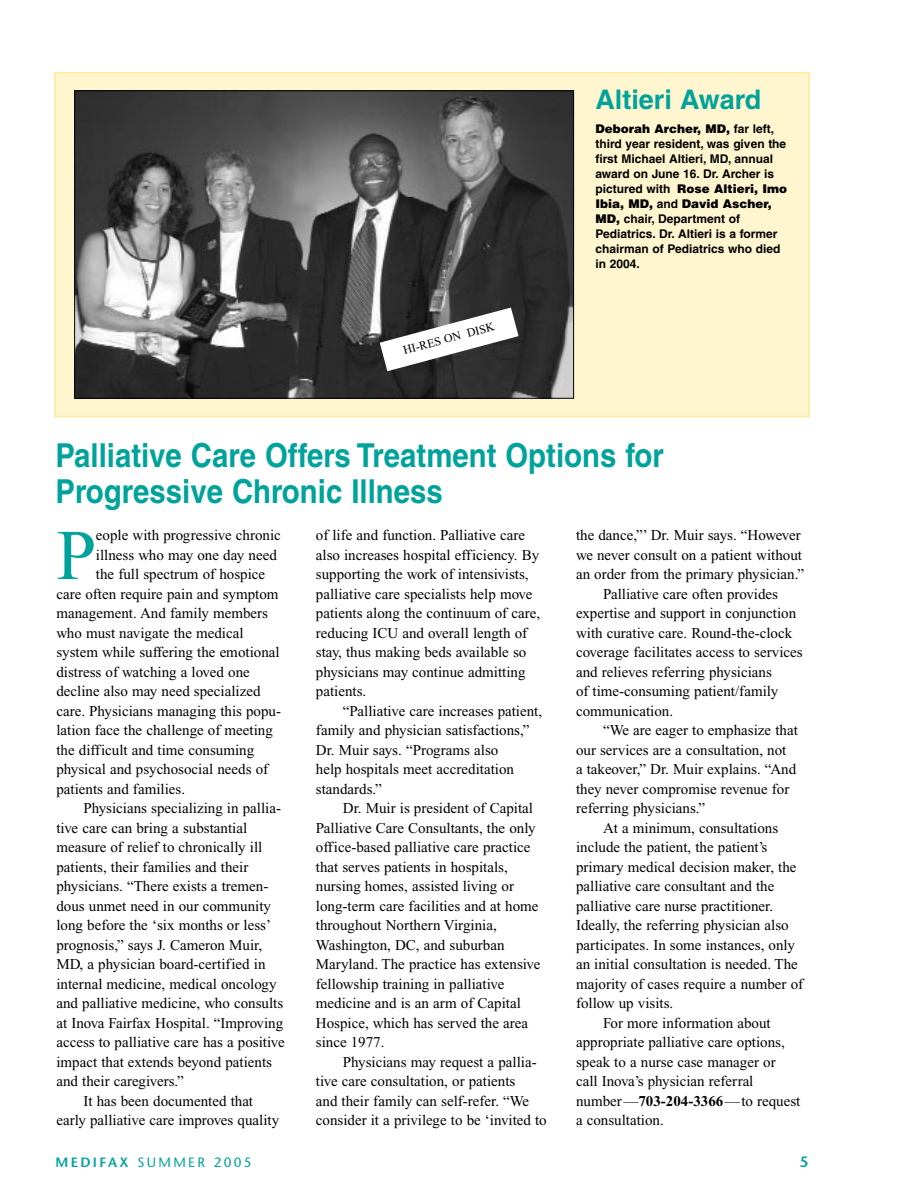
<style>
.page{position:relative;width:918px;height:1188px;background:#fff}
.page>*{position:absolute;margin:0;border:0;box-sizing:border-box;transform-origin:0 0}
.t1{font:71.25px "Times New Roman";color:#00a39b}
.t2{font:700 33px/36px "Helvetica";color:#00a39b;scale:.89 1}
.t3{font:700 27px "Helvetica";color:#00a39b}
.t4{font:15px/19.5px "Times New Roman";color:#000}
.t5{font:600 15px "Stone Sans";color:#00a39b}
.t6{font:13.5px "Stone Sans";letter-spacing:.17em;color:#00a39b}
.t7{font:700 12px/15px "Helvetica";color:#000}
.t8{font:12px "Times New Roman";color:#000}
.s1{font-weight:900}
.s2{font-weight:700}
.s3{font-weight:600}
</style>
<div class="page">
<div style="left:55px;top:73px;width:754px;height:344px;background:#fff6cf"></div>
<div style="left:54px;top:72px;width:756px;height:345px;border:2px solid #fdec96"></div>
<img style="left:76px;top:92px;width:496px;height:305px">
<div style="left:74px;top:90px;width:500px;height:309px;border:1px solid #000"></div>
<svg style="left:380px;top:308px;width:139px;height:63px;background:#8f8f8f"></svg>
<p class="t8" style="left:402px;top:346px;width:95px;rotate:-15deg">HI-RES ON DISK</p>
<h3 class="t3" style="left:595px;top:89px;width:167px">Altieri Award</h3>
<p class="t7" style="left:595px;top:122px;width:193px"><span class="s1">Deborah Archer, MD,</span> far left, third year resident, was given the first Michael Altieri, MD, annual award on June 16. Dr. Archer is pictured with <span class="s1">Rose Altieri, Imo<br>Ibia, MD,</span> and <span class="s1">David Ascher,<br>MD,</span> chair, Department of<br>Pediatrics. Dr. Altieri is a former chairman of Pediatrics who died in 2004.</p>
<h2 class="t2" style="left:56px;top:441px;width:685px">Palliative Care Offers Treatment Options for<br>Progressive Chronic Illness</h2>
<h1 class="t1" style="left:56px;top:530px;width:41px">P</h1>
<p class="t4" style="left:96px;top:527px;width:186px">eople with progressive chronic</p>
<p class="t4" style="left:576px;top:527px;width:226px">the dance,”’ Dr. Muir says. “However</p>
<p class="t4" style="left:576px;top:546px;width:228px">we never consult on a patient without</p>
<p class="t4" style="left:576px;top:566px;width:230px">an order from the primary physician.”</p>
<p class="t4" style="left:603px;top:585px;width:176px">Palliative care often provides</p>
<p class="t4" style="left:576px;top:605px;width:222px">expertise and support in conjunction</p>
<p class="t4" style="left:576px;top:624px;width:218px">with curative care. Round-the-clock</p>
<p class="t4" style="left:576px;top:644px;width:228px">coverage facilitates access to services</p>
<p class="t4" style="left:576px;top:663px;width:197px">and relieves referring physicians</p>
<p class="t4" style="left:576px;top:683px;width:204px">of time-consuming patient/family</p>
<p class="t4" style="left:576px;top:702px;width:99px">communication.</p>
<p class="t4" style="left:603px;top:722px;width:196px">“We are eager to emphasize that</p>
<p class="t4" style="left:576px;top:741px;width:212px">our services are a consultation, not</p>
<p class="t4" style="left:576px;top:761px;width:222px">a takeover,” Dr. Muir explains. “And</p>
<p class="t4" style="left:576px;top:780px;width:215px">they never compromise revenue for</p>
<p class="t4" style="left:576px;top:800px;width:131px">referring physicians.”</p>
<p class="t4" style="left:603px;top:819px;width:177px">At a minimum, consultations</p>
<p class="t4" style="left:576px;top:839px;width:193px">include the patient, the patient’s</p>
<p class="t4" style="left:576px;top:858px;width:222px">primary medical decision maker, the</p>
<p class="t4" style="left:576px;top:878px;width:200px">palliative care consultant and the</p>
<p class="t4" style="left:576px;top:897px;width:199px">palliative care nurse practitioner.</p>
<p class="t4" style="left:576px;top:917px;width:214px">Ideally, the referring physician also</p>
<p class="t4" style="left:576px;top:936px;width:220px">participates. In some instances, only</p>
<p class="t4" style="left:576px;top:956px;width:223px">an initial consultation is needed. The</p>
<p class="t4" style="left:576px;top:975px;width:229px">majority of cases require a number of</p>
<p class="t4" style="left:576px;top:995px;width:99px">follow up visits.</p>
<p class="t4" style="left:603px;top:1014px;width:169px">For more information about</p>
<p class="t4" style="left:576px;top:1034px;width:210px">appropriate palliative care options,</p>
<p class="t4" style="left:576px;top:1053px;width:201px">speak to a nurse case manager or</p>
<p class="t4" style="left:576px;top:1073px;width:179px">call Inova’s physician referral</p>
<p class="t4" style="left:576px;top:1092px;width:226px">number—<span class="s2">703-204-3366</span>—to request</p>
<p class="t4" style="left:576px;top:1112px;width:89px">a consultation.</p>
<p class="t4" style="left:316px;top:527px;width:226px">of life and function. Palliative care also increases hospital efficiency. By supporting the work of intensivists, palliative care specialists help move patients along the continuum of care, reducing ICU and overall length of stay, thus making beds available so physicians may continue admitting patients.</p>
<p class="t4" style="left:316px;top:702px;width:228px;text-indent:27px">“Palliative care increases patient, family and physician satisfactions,”<br>Dr. Muir says. “Programs also<br>help hospitals meet accreditation standards.”</p>
<p class="t4" style="left:316px;top:800px;width:226px;text-indent:27px">Dr. Muir is president of Capital Palliative Care Consultants, the only office-based palliative care practice that serves patients in hospitals, nursing homes, assisted living or long-term care facilities and at home throughout Northern Virginia, Washington, DC, and suburban Maryland. The practice has extensive fellowship training in palliative medicine and is an arm of Capital Hospice, which has served the area since 1977.</p>
<p class="t4" style="left:316px;top:1053px;width:232px;text-indent:27px">Physicians may request a pallia&shy;tive care consultation, or patients<br>and their family can self-refer. “We consider it a privilege to be ‘invited to</p>
<p class="t4" style="left:96px;top:546px;width:182px">illness who may one day need</p>
<p class="t4" style="left:96px;top:566px;width:171px">the full spectrum of hospice</p>
<p class="t4" style="left:56px;top:585px;width:224px">care often require pain and symptom</p>
<p class="t4" style="left:56px;top:605px;width:213px">management. And family members</p>
<p class="t4" style="left:56px;top:624px;width:189px">who must navigate the medical</p>
<p class="t4" style="left:56px;top:644px;width:225px">system while suffering the emotional</p>
<p class="t4" style="left:56px;top:663px;width:195px">distress of watching a loved one</p>
<p class="t4" style="left:56px;top:683px;width:206px">decline also may need specialized</p>
<p class="t4" style="left:56px;top:702px;width:226px">care. Physicians managing this popu-</p>
<p class="t4" style="left:56px;top:722px;width:218px">lation face the challenge of meeting</p>
<p class="t4" style="left:56px;top:741px;width:199px">the difficult and time consuming</p>
<p class="t4" style="left:56px;top:761px;width:213px">physical and psychosocial needs of</p>
<p class="t4" style="left:56px;top:780px;width:130px">patients and families.</p>
<p class="t4" style="left:83px;top:800px;width:199px">Physicians specializing in pallia-</p>
<p class="t4" style="left:56px;top:819px;width:192px">tive care can bring a substantial</p>
<p class="t4" style="left:56px;top:839px;width:207px">measure of relief to chronically ill</p>
<p class="t4" style="left:56px;top:858px;width:193px">patients, their families and their</p>
<p class="t4" style="left:56px;top:878px;width:213px">physicians. “There exists a tremen-</p>
<p class="t4" style="left:56px;top:897px;width:216px">dous unmet need in our community</p>
<p class="t4" style="left:56px;top:917px;width:216px">long before the ‘six months or less’</p>
<p class="t4" style="left:56px;top:936px;width:207px">prognosis,” says J. Cameron Muir,</p>
<p class="t4" style="left:56px;top:956px;width:211px">MD, a physician board-certified in</p>
<p class="t4" style="left:56px;top:975px;width:222px">internal medicine, medical oncology</p>
<p class="t4" style="left:56px;top:995px;width:228px">and palliative medicine, who consults</p>
<p class="t4" style="left:56px;top:1014px;width:228px">at Inova Fairfax Hospital. “Improving</p>
<p class="t4" style="left:56px;top:1034px;width:230px">access to palliative care has a positive</p>
<p class="t4" style="left:56px;top:1053px;width:217px">impact that extends beyond patients</p>
<p class="t4" style="left:56px;top:1073px;width:129px">and their caregivers.”</p>
<p class="t4" style="left:83px;top:1092px;width:171px">It has been documented that</p>
<p class="t4" style="left:56px;top:1112px;width:224px">early palliative care improves quality</p>
<p class="t6" style="left:56px;top:1157px;width:198px"><span class="s3">MEDIFAX</span> SUMMER 2005</p>
<p class="t5" style="left:800px;top:1156px;width:10px">5</p>
</div>
